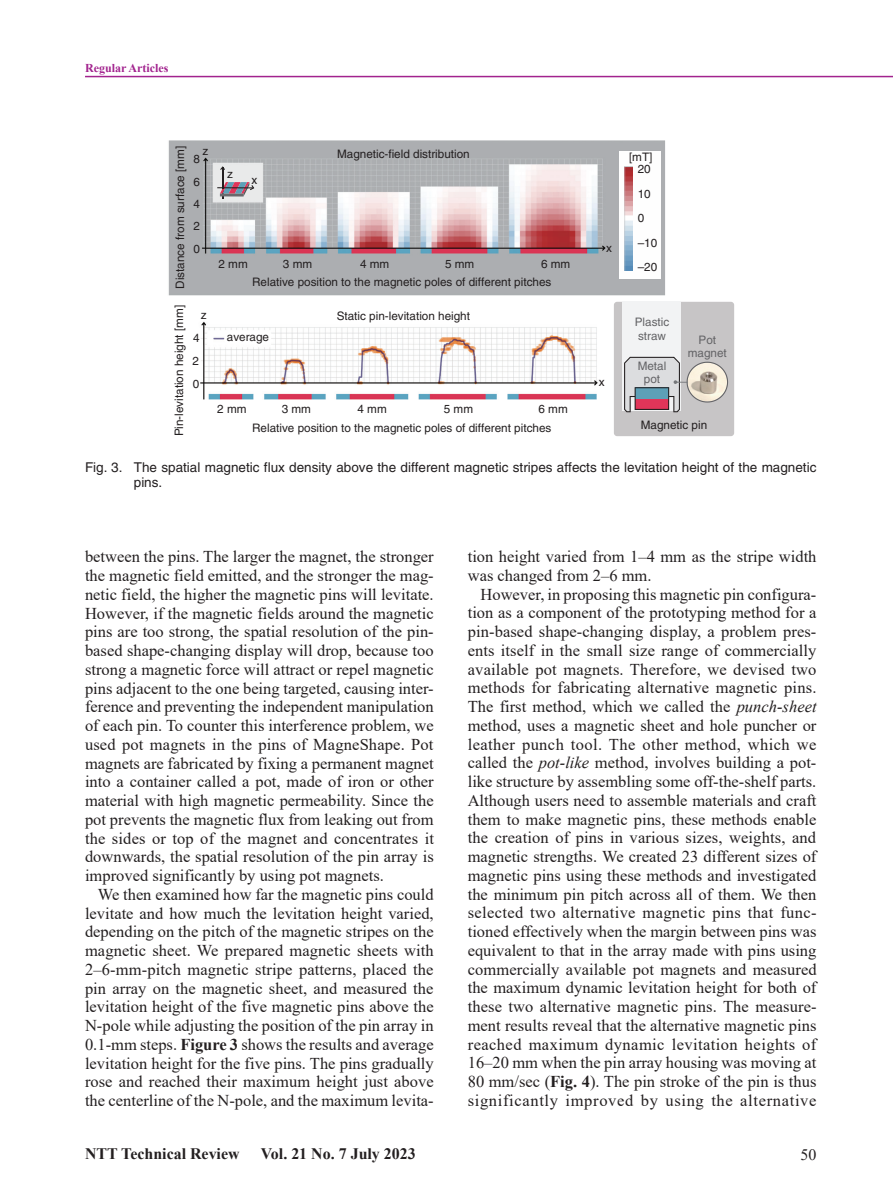
<style>
.page{position:relative;width:893px;height:1191px;background:#fff}
.page>*{position:absolute;margin:0;border:0;box-sizing:border-box;transform-origin:0 0}
.t1{font:16.5px/18.8px "Times New Roman";color:#231f20;text-align:justify}
.t2{font:700 15.9px "Times New Roman";color:#231f20}
.t3{font:15.9px "Times New Roman";color:#231f20}
.t4{font:13.5px/15px "Helvetica";color:#231f20}
.t5{font:700 12px "Times New Roman";color:#a2238e}
.t6{font:11.7px/24.5px "Helvetica";color:#231f20}
.t7{font:11.7px/13.5px "Helvetica";color:#636366;text-align:center}
.s1{font-weight:700}
.s2{font-style:italic}
</style>
<div class="page">
<hr style="left:85px;top:76px;width:808px;height:1px;background:#a2238e">
<img style="left:168px;top:140px;width:497px;height:296px">
<hr style="left:217px;top:187px;width:37px;height:1px;background:#231f20">
<svg style="left:220px;top:167px;width:34px;height:31px"></svg>
<div style="left:619px;top:151px;width:42px;height:127px;background:#fefefe"></div>
<div style="left:614px;top:302px;width:120px;height:134px;background:#c7c5c6;border-radius:3px"></div>
<div style="left:622px;top:302px;width:59px;height:109px;background:#f2f3f4"></div>
<img style="left:624px;top:167px;width:8px;height:104px">
<svg style="left:624px;top:357px;width:104px;height:55px"></svg>
<p class="t5" style="left:85px;top:59px;width:85px">Regular Articles</p>
<p class="t6" style="left:168px;top:289px;width:145px;rotate:-90deg">Distance from surface [mm]</p>
<p class="t6" style="left:337px;top:141px;width:134px">Magnetic-field distribution</p>
<p class="t6" style="left:629px;top:145px;width:25px">[mT]</p>
<p class="t6" style="left:167px;top:436px;width:133px;rotate:-90deg">Pin-levitation height [mm]</p>
<p class="t6" style="left:337px;top:304px;width:135px">Static pin-levitation height</p>
<p class="t6" style="left:202px;top:139px;width:7px">z</p>
<p class="t6" style="left:193px;top:146px;width:8px">8</p>
<p class="t6" style="left:638px;top:157px;width:21px">20<br>10<br>0 –10 –20</p>
<p class="t6" style="left:227px;top:161px;width:7px">z</p>
<p class="t6" style="left:251px;top:168px;width:7px">x</p>
<p class="t6" style="left:193px;top:170px;width:8px">6</p>
<p class="t6" style="left:193px;top:191px;width:8px">4</p>
<p class="t6" style="left:193px;top:237px;width:8px">0</p>
<p class="t6" style="left:193px;top:214px;width:8px">2</p>
<p class="t6" style="left:606px;top:235px;width:7px">x</p>
<p class="t6" style="left:219px;top:251px;width:31px">2 mm</p>
<p class="t6" style="left:283px;top:251px;width:31px">3 mm</p>
<p class="t6" style="left:360px;top:251px;width:31px">4 mm</p>
<p class="t6" style="left:445px;top:251px;width:31px">5 mm</p>
<p class="t6" style="left:541px;top:251px;width:31px">6 mm</p>
<p class="t6" style="left:252px;top:270px;width:301px">Relative position to the magnetic poles of different pitches</p>
<p class="t6" style="left:201px;top:303px;width:7px">z</p>
<p class="t7" style="left:635px;top:315px;width:36px;text-align:left">Plastic straw</p>
<p class="t6" style="left:193px;top:326px;width:8px">4</p>
<p class="t6" style="left:193px;top:371px;width:8px">0</p>
<p class="t6" style="left:227px;top:325px;width:44px">average</p>
<p class="t7" style="left:688px;top:333px;width:41px">Pot magnet</p>
<p class="t6" style="left:192px;top:348px;width:8px">2</p>
<p class="t7" style="left:638px;top:359px;width:30px">Metal pot</p>
<p class="t6" style="left:599px;top:370px;width:7px">x</p>
<p class="t6" style="left:217px;top:397px;width:31px">2 mm</p>
<p class="t6" style="left:282px;top:397px;width:31px">3 mm</p>
<p class="t6" style="left:358px;top:397px;width:31px">4 mm</p>
<p class="t6" style="left:444px;top:397px;width:31px">5 mm</p>
<p class="t6" style="left:538px;top:397px;width:31px">6 mm</p>
<p class="t6" style="left:641px;top:412px;width:68px">Magnetic pin</p>
<p class="t6" style="left:252px;top:415px;width:301px">Relative position to the magnetic poles of different pitches</p>
<p class="t4" style="left:134px;top:460px;width:684px;text-indent:-49px">Fig. 3. The spatial magnetic flux density above the different magnetic stripes affects the levitation height of the magnetic pins.</p>
<p class="t1" style="left:85px;top:547px;width:350px">between the pins. The larger the magnet, the stronger the magnetic field emitted, and the stronger the mag&shy;netic field, the higher the magnetic pins will levitate.<br>However, if the magnetic fields around the magnetic pins are too strong, the spatial resolution of the pin&shy;based shape-changing display will drop, because too strong a magnetic force will attract or repel magnetic pins adjacent to the one being targeted, causing inter&shy;ference and preventing the independent manipulation of each pin. To counter this interference problem, we used pot magnets in the pins of MagneShape. Pot magnets are fabricated by fixing a permanent magnet into a container called a pot, made of iron or other material with high magnetic permeability. Since the pot prevents the magnetic flux from leaking out from the sides or top of the magnet and concentrates it downwards, the spatial resolution of the pin array is improved significantly by using pot magnets.</p>
<p class="t1" style="left:85px;top:884px;width:350px;text-indent:13px">We then examined how far the magnetic pins could levitate and how much the levitation height varied, depending on the pitch of the magnetic stripes on the magnetic sheet. We prepared magnetic sheets with 2–6-mm-pitch magnetic stripe patterns, placed the pin array on the magnetic sheet, and measured the levitation height of the five magnetic pins above the N-pole while adjusting the position of the pin array in 0.1-mm steps. <span class="s1">Figure 3</span> shows the results and average levitation height for the five pins. The pins gradually rose and reached their maximum height just above the centerline of the N-pole, and the maximum levita-</p>
<p class="t1" style="left:468px;top:547px;width:350px">tion height varied from 1–4 mm as the stripe width was changed from 2–6 mm.</p>
<p class="t1" style="left:468px;top:584px;width:350px;text-indent:13px">However, in proposing this magnetic pin configura&shy;tion as a component of the prototyping method for a pin-based shape-changing display, a problem pres&shy;ents itself in the small size range of commercially available pot magnets. Therefore, we devised two methods for fabricating alternative magnetic pins.<br>The first method, which we called the <span class="s2">punch-sheet </span>method, uses a magnetic sheet and hole puncher or leather punch tool. The other method, which we called the <span class="s2">pot-like</span> method, involves building a pot&shy;like structure by assembling some off-the-shelf parts.<br>Although users need to assemble materials and craft them to make magnetic pins, these methods enable the creation of pins in various sizes, weights, and magnetic strengths. We created 23 different sizes of magnetic pins using these methods and investigated the minimum pin pitch across all of them. We then selected two alternative magnetic pins that func&shy;tioned effectively when the margin between pins was equivalent to that in the array made with pins using commercially available pot magnets and measured the maximum dynamic levitation height for both of these two alternative magnetic pins. The measure&shy;ment results reveal that the alternative magnetic pins reached maximum dynamic levitation heights of 16–20 mm when the pin array housing was moving at 80 mm/sec (<span class="s1">Fig. 4</span>). The pin stroke of the pin is thus significantly improved by using the alternative</p>
<p class="t2" style="left:85px;top:1142px;width:156px">NTT Technical Review</p>
<p class="t2" style="left:261px;top:1142px;width:156px">Vol. 21 No. 7 July 2023</p>
<p class="t3" style="left:800px;top:1143px;width:17px">50</p>
</div>
